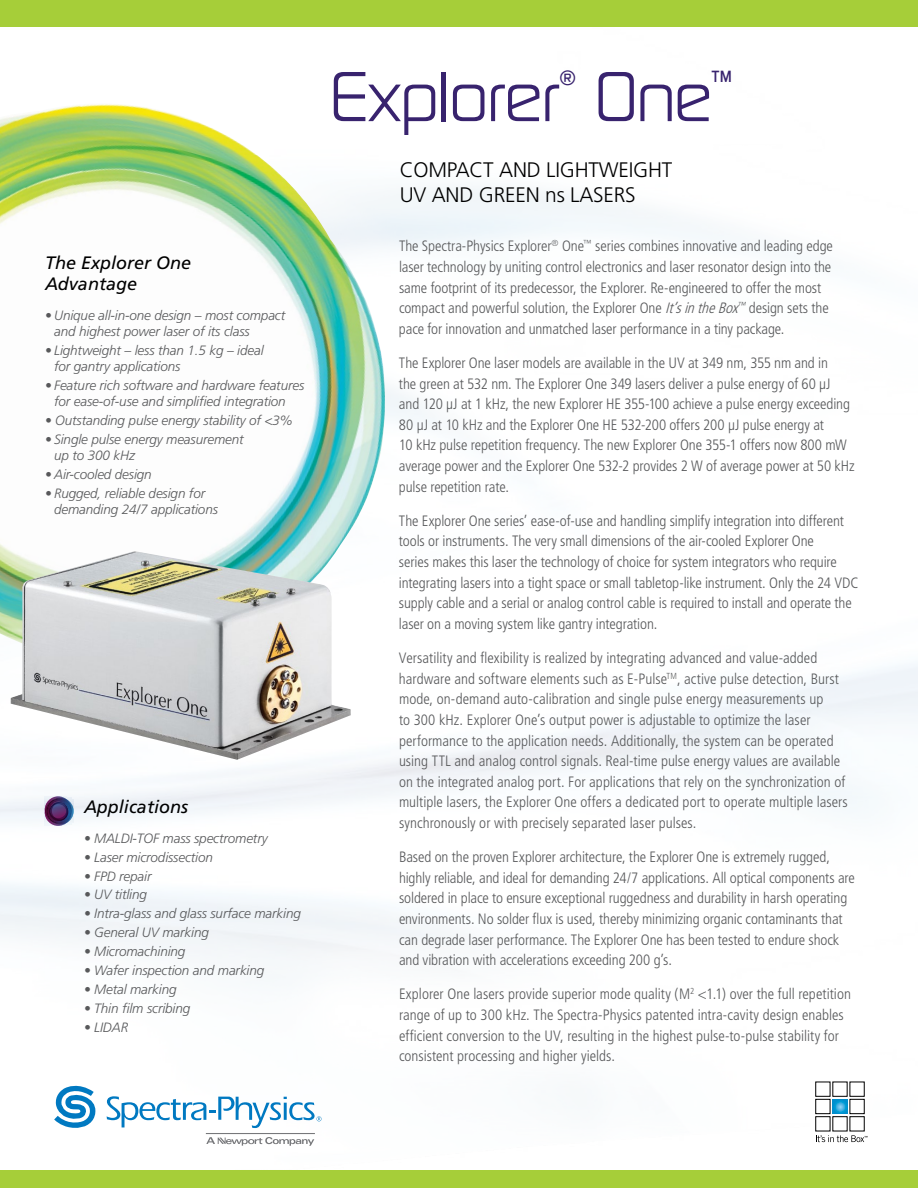
<style>
.page{position:relative;width:918px;height:1188px;background:#fff}
.page>*{position:absolute;margin:0;border:0;box-sizing:border-box;transform-origin:0 0}
.t1{font:63px "Sol Pro";color:#38236e}
.t2{font:300 21px/25.2px "Frutiger";letter-spacing:-.01em;color:#000}
.t3{font:italic 18px/21.6px "Frutiger";color:#000}
.t4{font:300 condensed 15px/20.7px "Frutiger";letter-spacing:-.005em;color:#58595b}
.t5{font:italic 300 13.5px/16.2px "Frutiger";letter-spacing:-.01em;color:#58595b}
.s1{font-style:italic}
</style>
<div class="page">
<img style="left:0;top:188px;width:918px;height:983px">
<img style="left:0;top:104px;width:385px;height:561px">
<svg style="left:54px;top:1086px;width:42px;height:44px"></svg>
<svg style="left:107px;top:1096px;width:215px;height:32px"></svg>
<svg style="left:206px;top:1137px;width:108px;height:9px"></svg>
<hr style="left:206px;top:1133px;width:109px;height:1px;background:#77787b">
<svg style="left:45px;top:796px;width:29px;height:30px"></svg>
<div style="left:0;top:0;width:918px;height:27px;background:#a6ce39"></div>
<div style="left:0;top:1171px;width:918px;height:17px;background:#a6ce39"></div>
<svg style="left:811px;top:1077px;width:58px;height:68px"></svg>
<div style="left:816px;top:1082px;width:14px;height:14px;background:#fff"></div>
<div style="left:833px;top:1082px;width:14px;height:14px;background:#fff"></div>
<div style="left:850px;top:1082px;width:14px;height:14px;background:#fff"></div>
<div style="left:816px;top:1099px;width:14px;height:15px;background:#fff;border:1px solid #000"></div>
<svg style="left:833px;top:1099px;width:14px;height:15px"></svg>
<div style="left:850px;top:1099px;width:14px;height:15px;background:#fff;border:1px solid #000"></div>
<div style="left:816px;top:1117px;width:14px;height:14px;background:#fff"></div>
<div style="left:833px;top:1117px;width:14px;height:14px;background:#fff"></div>
<div style="left:850px;top:1117px;width:14px;height:14px;background:#fff"></div>
<svg style="left:816px;top:1135px;width:52px;height:7px"></svg>
<img style="left:11px;top:551px;width:340px;height:209px">
<p class="t3" style="left:45px;top:252px;width:148px">The Explorer One<br>Advantage</p>
<p class="t5" style="left:54px;top:307px;width:233px;text-indent:-9px">• Unique all-in-one design – most compact and highest power laser of its class</p>
<p class="t5" style="left:54px;top:342px;width:211px;text-indent:-9px">• Lightweight – less than 1.5 kg – ideal for gantry applications</p>
<p class="t5" style="left:54px;top:377px;width:252px;text-indent:-9px">• Feature rich software and hardware features for ease-of-use and simplified integration</p>
<p class="t5" style="left:45px;top:412px;width:249px">• Outstanding pulse energy stability of &lt;3%</p>
<p class="t5" style="left:54px;top:431px;width:191px;text-indent:-9px">• Single pulse energy measurement up to 300 kHz</p>
<p class="t5" style="left:45px;top:466px;width:108px">• Air-cooled design</p>
<p class="t5" style="left:54px;top:485px;width:165px;text-indent:-9px">• Rugged, reliable design for demanding 24/7 applications</p>
<p class="t3" style="left:84px;top:796px;width:106px">Applications</p>
<p class="t5" style="left:84px;top:830px;width:185px">• MALDI-TOF mass spectrometry</p>
<p class="t5" style="left:84px;top:849px;width:131px">• Laser microdissection</p>
<p class="t5" style="left:84px;top:868px;width:69px">• FPD repair</p>
<p class="t5" style="left:84px;top:887px;width:65px">• UV titling</p>
<p class="t5" style="left:84px;top:906px;width:218px">• Intra-glass and glass surface marking</p>
<p class="t5" style="left:84px;top:925px;width:126px">• General UV marking</p>
<p class="t5" style="left:84px;top:943px;width:103px">• Micromachining</p>
<p class="t5" style="left:84px;top:962px;width:182px">• Wafer inspection and marking</p>
<p class="t5" style="left:84px;top:981px;width:94px">• Metal marking</p>
<p class="t5" style="left:84px;top:1000px;width:108px">• Thin film scribing</p>
<p class="t5" style="left:84px;top:1019px;width:46px">• LIDAR</p>
<h1 class="t1" style="left:330px;top:57px;width:404px">Explorer<sup>®</sup> One<sup>™</sup></h1>
<h2 class="t2" style="left:400px;top:157px;width:274px">COMPACT AND LIGHTWEIGHT<br>UV AND GREEN ns LASERS</h2>
<p class="t4" style="left:399px;top:236px;width:435px">The Spectra-Physics Explorer<sup>®</sup> One<sup>™</sup> series combines innovative and leading edge laser technology by uniting control electronics and laser resonator design into the same footprint of its predecessor, the Explorer. Re-engineered to offer the most compact and powerful solution, the Explorer One <span class="s1">It’sintheBox</span><sup>™</sup> design sets the pace for innovation and unmatched laser performance in a tiny package.</p>
<p class="t4" style="left:399px;top:353px;width:457px">The Explorer One laser models are available in the UV at 349 nm, 355 nm and in<br>the green at 532 nm. The Explorer One 349 lasers deliver a pulse energy of 60 μJ and 120 μJ at 1 kHz, the new Explorer HE 355-100 achieve a pulse energy exceeding 80 μJ at 10 kHz and the Explorer One HE 532-200 offers 200 μJ pulse energy at<br>10 kHz pulse repetition frequency. The new Explorer One 355-1 offers now 800 mW average power and the Explorer One 532-2 provides 2 W of average power at 50 kHz pulse repetition rate.</p>
<p class="t4" style="left:399px;top:510px;width:461px">The Explorer One series’ ease-of-use and handling simplify integration into different tools or instruments. The very small dimensions of the air-cooled Explorer One<br>series makes this laser the technology of choice for system integrators who require integrating lasers into a tight space or small tabletop-like instrument. Only the 24 VDC supply cable and a serial or analog control cable is required to install and operate the laser on a moving system like gantry integration.</p>
<p class="t4" style="left:399px;top:648px;width:450px">Versatility and flexibility is realized by integrating advanced and value-added hardware and software elements such as E-Pulse<sup>TM</sup>, active pulse detection, Burst mode, on-demand auto-calibration and single pulse energy measurements up<br>to 300 kHz. Explorer One’s output power is adjustable to optimize the laser performance to the application needs. Additionally, the system can be operated using TTL and analog control signals. Real-time pulse energy values are available on the integrated analog port. For applications that rely on the synchronization of multiple lasers, the Explorer One offers a dedicated port to operate multiple lasers synchronously or with precisely separated laser pulses.</p>
<p class="t4" style="left:399px;top:847px;width:457px">Based on the proven Explorer architecture, the Explorer One is extremely rugged, highly reliable, and ideal for demanding 24/7 applications. All optical components are soldered in place to ensure exceptional ruggedness and durability in harsh operating environments. No solder flux is used, thereby minimizing organic contaminants that can degrade laser performance. The Explorer One has been tested to endure shock and vibration with accelerations exceeding 200 g’s.</p>
<p class="t4" style="left:399px;top:984px;width:453px">Explorer One lasers provide superior mode quality (M<sup>2</sup> &lt;1.1) over the full repetition range of up to 300 kHz. The Spectra-Physics patented intra-cavity design enables efficient conversion to the UV, resulting in the highest pulse-to-pulse stability for consistent processing and higher yields.</p>
</div>
